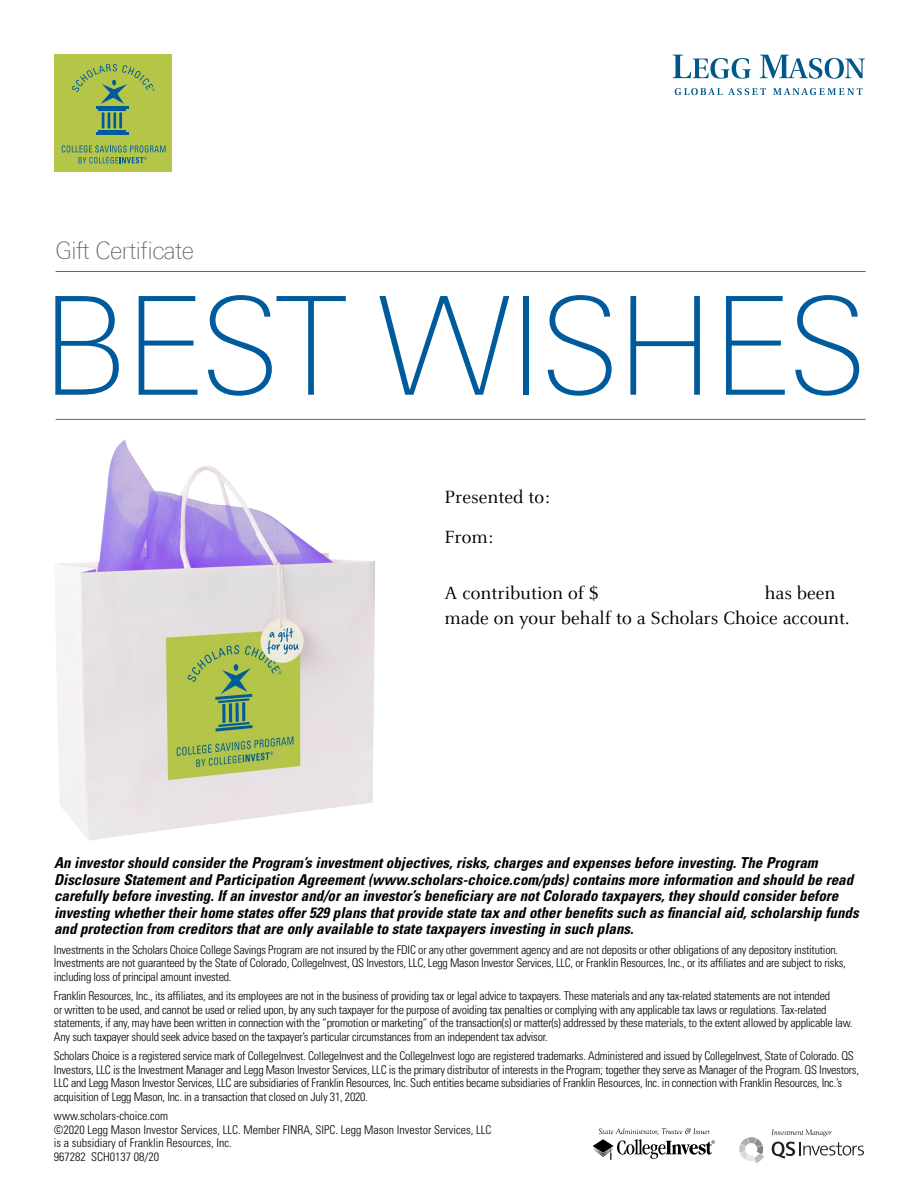
<style>
.page{position:relative;width:918px;height:1188px;background:#fff}
.page>*{position:absolute;margin:0;border:0;box-sizing:border-box;transform-origin:0 0}
.t1{font:100 136.5px "Linotype Univers 230";letter-spacing:-.025em;color:#005b9d}
.t2{font:100 24px "Linotype Univers 230";letter-spacing:-.02em;color:#636466}
.t3{font:19.5px/39.9px "Celeste OT";color:#000}
.t4{font:italic 700 condensed 15px/16.5px "Univers LT Std";color:#000}
.t5{font:300 condensed 12px/13.5px "Univers LT Std";letter-spacing:-.02em;color:#000}
.t6{font:300 condensed 12px/13.5px "Univers LT Std";color:#000}
</style>
<div class="page">
<svg style="left:673px;top:55px;width:78px;height:24px"></svg>
<svg style="left:760px;top:55px;width:105px;height:24px"></svg>
<svg style="left:675px;top:88px;width:47px;height:7px"></svg>
<svg style="left:728px;top:88px;width:38px;height:7px"></svg>
<svg style="left:773px;top:88px;width:90px;height:7px"></svg>
<div style="left:54px;top:54px;width:118px;height:118px;background:#b5c547"></div>
<hr style="left:96px;top:106px;width:32px;height:2px;background:#005b9d">
<hr style="left:98px;top:109px;width:28px;height:2px;background:#005b9d">
<hr style="left:96px;top:132px;width:32px;height:3px;background:#005b9d">
<svg style="left:98px;top:112px;width:28px;height:19px"></svg>
<svg style="left:72px;top:64px;width:83px;height:40px"></svg>
<svg style="left:62px;top:145px;width:104px;height:18px"></svg>
<hr style="left:56px;top:271px;width:810px;height:1px;background:#636466">
<hr style="left:56px;top:419px;width:810px;height:1px;background:#636466">
<svg style="left:593px;top:1128px;width:122px;height:32px"></svg>
<svg style="left:772px;top:1129px;width:60px;height:7px"></svg>
<svg style="left:772px;top:1142px;width:92px;height:17px"></svg>
<svg style="left:739px;top:1137px;width:25px;height:26px"></svg>
<img style="left:56px;top:439px;width:319px;height:402px">
<h2 class="t2" style="left:56px;top:237px;width:140px">Gift Certificate</h2>
<h1 class="t1" style="left:41px;top:269px;width:828px">BEST WISHES</h1>
<h3 class="t3" style="left:445px;top:477px;width:107px">Presented to:<br>From:</h3>
<h3 class="t3" style="left:445px;top:573px;width:156px">A contribution of $</h3>
<h3 class="t3" style="left:445px;top:580px;width:406px;line-height:25.5px;text-indent:320px">has been made on your behalf to a Scholars Choice account.</h3>
<p class="t4" style="left:54px;top:855px;width:806px">An investor should consider the Program’s investment objectives, risks, charges and expenses before investing. The Program Disclosure Statement and Participation Agreement (www.scholars-choice.com/pds) contains more information and should be read carefully before investing. If an investor and/or an investor’s beneficiary are not Colorado taxpayers, they should consider before investing whether their home states offer 529 plans that provide state tax and other benefits such as financial aid, scholarship funds and protection from creditors that are only available to state taxpayers investing in such plans.</p>
<p class="t5" style="left:54px;top:943px;width:793px">Investments in the Scholars Choice College Savings Program are not insured by the FDIC or any other government agency and are not deposits or other obligations of any depository institution.<br>Investments are not guaranteed by the State of Colorado, CollegeInvest, QS Investors, LLC, Legg Mason Investor Services, LLC, or Franklin Resources, Inc., or its affiliates and are subject to risks, including loss of principal amount invested.</p>
<p class="t5" style="left:54px;top:989px;width:800px">Franklin Resources, Inc., its affiliates, and its employees are not in the business of providing tax or legal advice to taxpayers. These materials and any tax-related statements are not intended<br>or written to be used, and cannot be used or relied upon, by any such taxpayer for the purpose of avoiding tax penalties or complying with any applicable tax laws or regulations. Tax-related statements, if any, may have been written in connection with the “promotion or marketing” of the transaction(s) or matter(s) addressed by these materials, to the extent allowed by applicable law.<br>Any such taxpayer should seek advice based on the taxpayer’s particular circumstances from an independent tax advisor.</p>
<p class="t5" style="left:54px;top:1049px;width:807px">Scholars Choice is a registered service mark of CollegeInvest. CollegeInvest and the CollegeInvest logo are registered trademarks. Administered and issued by CollegeInvest, State of Colorado. QS Investors, LLC is the Investment Manager and Legg Mason Investor Services, LLC is the primary distributor of interests in the Program; together they serve as Manager of the Program. QS Investors, LLC and Legg Mason Investor Services, LLC are subsidiaries of Franklin Resources, Inc. Such entities became subsidiaries of Franklin Resources, Inc. in connection with Franklin Resources, Inc.’s acquisition of Legg Mason, Inc. in a transaction that closed on July 31, 2020.</p>
<p class="t6" style="left:54px;top:1109px;width:439px">www.scholars-choice.com<br>©2020 Legg Mason Investor Services, LLC. Member FINRA, SIPC. Legg Mason Investor Services, LLC is a subsidiary of Franklin Resources, Inc.<br>967282 SCH0137 08/20</p>
</div>
